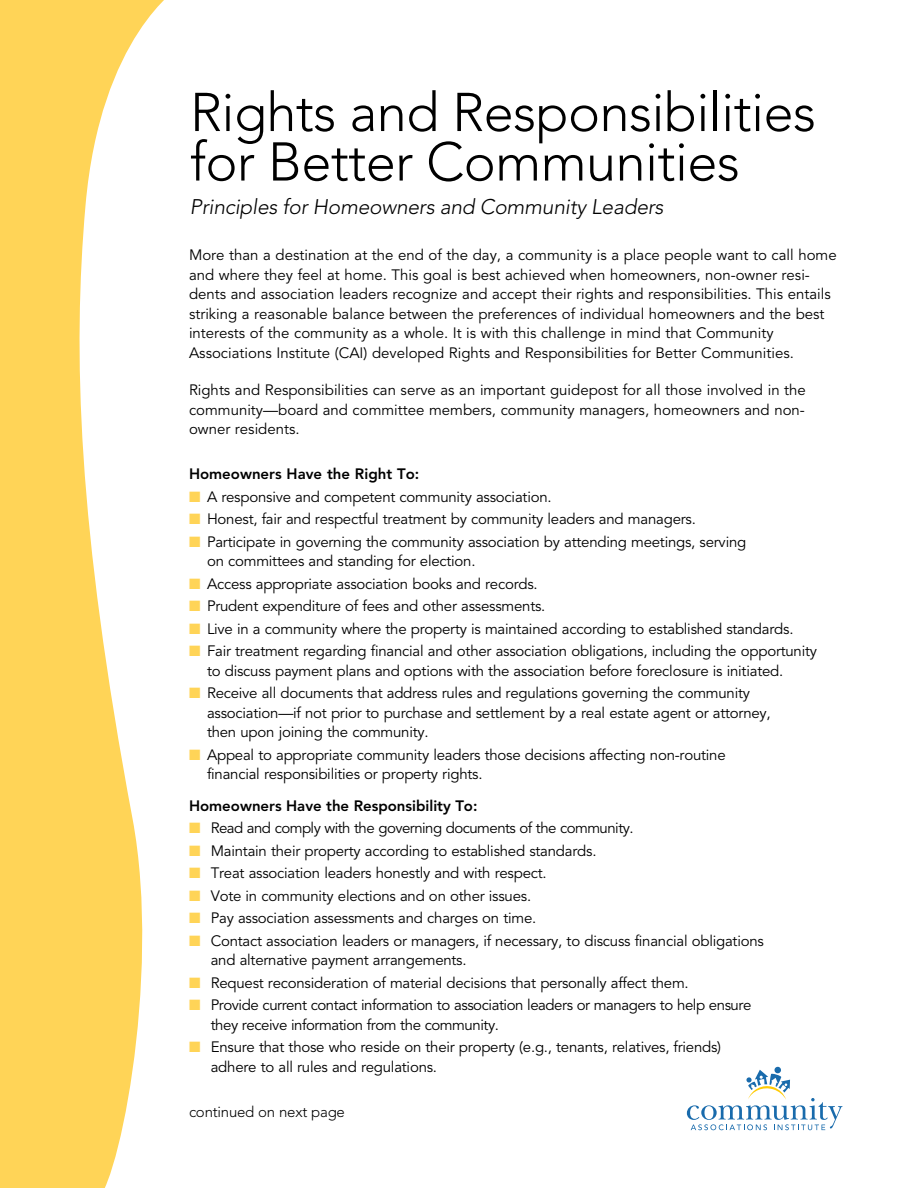
<style>
.page{position:relative;width:918px;height:1188px;background:#fff}
.page>*{position:absolute;margin:0;border:0;box-sizing:border-box;transform-origin:0 0}
.t1{font:300 54px/49.5px "Avenir";letter-spacing:-.01em;color:#000}
.t2{font:italic 300 21px "Avenir";letter-spacing:-.01em;color:#000}
.t3{font:15px/19.5px "Avenir";letter-spacing:-.015em;color:#000}
.t4{font:800 15px "Avenir";color:#000}
.t5{font:15px "Avenir";letter-spacing:-.035em;color:#000}
.t6{font:300 15px "Avenir";letter-spacing:-.015em;color:#000}
.s1{color:#ffd457}
</style>
<div class="page">
<svg style="left:0;top:0;width:164px;height:1188px;fill:#ffd457"></svg>
<svg style="left:687px;top:1067px;width:156px;height:63px"></svg>
<h1 class="t1" style="left:190px;top:88px;width:628px">Rights and Responsibilities for Better Communities</h1>
<h2 class="t2" style="left:190px;top:194px;width:475px">Principles for Homeowners and Community Leaders</h2>
<p class="t3" style="left:189px;top:246px;width:649px">More than a destination at the end of the day, a community is a place people want to call home and where they feel at home. This goal is best achieved when homeowners, non-owner resi&shy;dents and association leaders recognize and accept their rights and responsibilities. This entails striking a reasonable balance between the preferences of individual homeowners and the best interests of the community as a whole. It is with this challenge in mind that Community Associations Institute (CAI) developed Rights and Responsibilities for Better Communities.</p>
<p class="t3" style="left:189px;top:381px;width:618px;text-align:justify">Rights and Responsibilities can serve as an important guidepost for all those involved in the community—board and committee members, community managers, homeowners and non&shy;owner residents.</p>
<p class="t4" style="left:189px;top:465px;width:232px">Homeowners Have the Right To:</p>
<p class="t3" style="left:189px;top:487px;width:364px"><span class="s1">■</span> A responsive and competent community association.</p>
<p class="t3" style="left:189px;top:510px;width:508px"><span class="s1">■</span> Honest, fair and respectful treatment by community leaders and managers.</p>
<p class="t3" style="left:207px;top:532px;width:541px;text-indent:-18px"><span class="s1">■</span> Participate in governing the community association by attending meetings, serving on committees and standing for election.</p>
<p class="t3" style="left:189px;top:574px;width:350px"><span class="s1">■</span> Access appropriate association books and records.</p>
<p class="t3" style="left:189px;top:597px;width:358px"><span class="s1">■</span> Prudent expenditure of fees and other assessments.</p>
<p class="t3" style="left:189px;top:619px;width:606px"><span class="s1">■</span> Live in a community where the property is maintained according to established standards.</p>
<p class="t3" style="left:207px;top:642px;width:612px;text-indent:-18px"><span class="s1">■</span> Fair treatment regarding financial and other association obligations, including the opportunity to discuss payment plans and options with the association before foreclosure is initiated.</p>
<p class="t3" style="left:207px;top:684px;width:565px;text-indent:-18px"><span class="s1">■</span> Receive all documents that address rules and regulations governing the community association—if not prior to purchase and settlement by a real estate agent or attorney, then upon joining the community.</p>
<p class="t3" style="left:207px;top:745px;width:520px;text-indent:-18px"><span class="s1">■</span> Appeal to appropriate community leaders those decisions affecting non-routine financial responsibilities or property rights.</p>
<p class="t4" style="left:189px;top:797px;width:290px">Homeowners Have the Responsibility To:</p>
<p class="t5" style="left:189px;top:820px;width:446px"><span class="s1">■</span> Read and comply with the governing documents of the community.</p>
<p class="t3" style="left:189px;top:841px;width:409px"><span class="s1">■</span> Maintain their property according to established standards.</p>
<p class="t3" style="left:189px;top:864px;width:359px"><span class="s1">■</span> Treat association leaders honestly and with respect.</p>
<p class="t3" style="left:189px;top:886px;width:344px"><span class="s1">■</span> Vote in community elections and on other issues.</p>
<p class="t3" style="left:189px;top:909px;width:349px"><span class="s1">■</span> Pay association assessments and charges on time.</p>
<p class="t3" style="left:211px;top:931px;width:555px;text-indent:-22px"><span class="s1">■</span> Contact association leaders or managers, if necessary, to discuss financial obligations and alternative payment arrangements.</p>
<p class="t3" style="left:189px;top:973px;width:501px"><span class="s1">■</span> Request reconsideration of material decisions that personally affect them.</p>
<p class="t3" style="left:211px;top:996px;width:542px;text-indent:-22px"><span class="s1">■</span> Provide current contact information to association leaders or managers to help ensure they receive information from the community.</p>
<p class="t3" style="left:211px;top:1038px;width:512px;text-indent:-22px"><span class="s1">■</span> Ensure that those who reside on their property (e.g., tenants, relatives, friends) adhere to all rules and regulations.</p>
<p class="t6" style="left:189px;top:1103px;width:157px">continued on next page</p>
</div>
